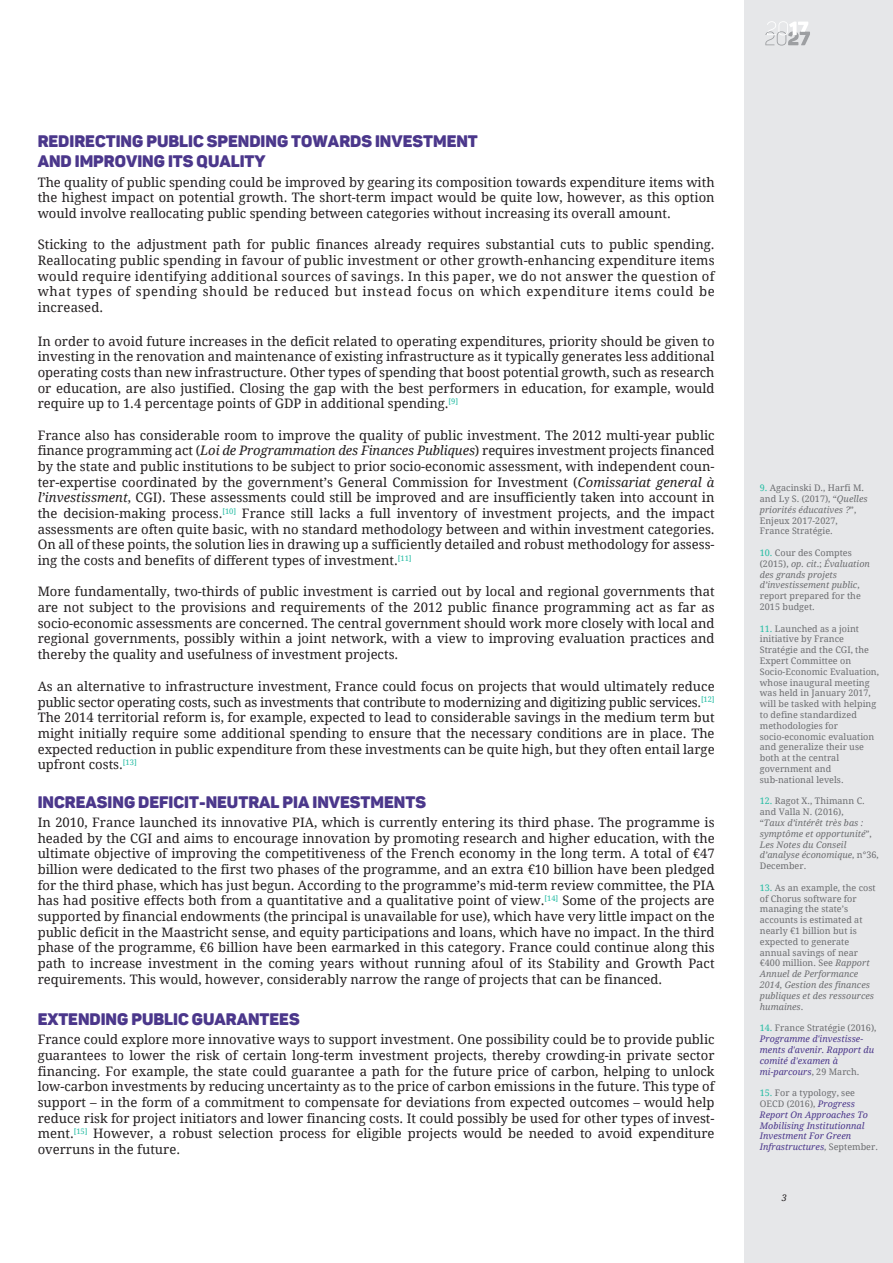
<style>
.page{position:relative;width:893px;height:1263px;background:#fff}
.page>*{position:absolute;margin:0;border:0;box-sizing:border-box;transform-origin:0 0}
.t1{font:16.5px/19.8px "Panton Black Caps";color:#4b378b}
.t2{font:13.05px/15.6px "Droid Serif";color:#231f20;text-align:justify}
.t3{font:9px/10.8px "Droid Serif";letter-spacing:.005em;color:#6c6d70}
.t4{font:italic 9px/10.8px "Droid Serif";letter-spacing:.005em;color:#4b378b}
.t5{font:italic 9px/10.8px "Droid Serif";letter-spacing:.005em;color:#6c6d70}
.t6{font:italic 9px "Droid Serif";color:#231f20}
.s1{font-style:italic}
.s2{color:#24bca3}
.s3{font-style:normal;color:#24bca3}
.s4{font-style:normal}
.s5{font-style:normal;color:#6c6d70}
</style>
<div class="page">
<div style="left:744px;top:0;width:149px;height:1263px;background:#e6e7e9"></div>
<svg style="left:765px;top:21px;width:45px;height:25px"></svg>
<p class="t1" style="left:38px;top:131px;width:442px">REDIRECTING PUBLIC SPENDING TOWARDS INVESTMENT<br>AND IMPROVING ITS QUALITY</p>
<p class="t2" style="left:38px;top:174px;width:678px">The quality of public spending could be improved by gearing its composition towards expenditure items with the highest impact on potential growth. The short-term impact would be quite low, however, as this option would involve reallocating public spending between categories without increasing its overall amount.</p>
<p class="t2" style="left:38px;top:237px;width:678px">Sticking to the adjustment path for public finances already requires substantial cuts to public spending.<br>Reallocating public spending in favour of public investment or other growth-enhancing expenditure items would require identifying additional sources of savings. In this paper, we do not answer the question of what types of spending should be reduced but instead focus on which expenditure items could be increased.</p>
<p class="t2" style="left:38px;top:333px;width:678px">In order to avoid future increases in the deficit related to operating expenditures, priority should be given to investing in the renovation and maintenance of existing infrastructure as it typically generates less additional operating costs than new infrastructure. Other types of spending that boost potential growth, such as research or education, are also justified. Closing the gap with the best performers in education, for example, would require up to 1.4 percentage points of GDP in additional spending.<sup>[9]</sup></p>
<p class="t2" style="left:38px;top:427px;width:678px">France also has considerable room to improve the quality of public investment. The 2012 multi-year public finance programming act (<span class="s1">Loi de Programmation des Finances Publiques</span>) requires investment projects financed by the state and public institutions to be subject to prior socio-economic assessment, with independent coun&shy;ter-expertise coordinated by the government’s General Commission for Investment (<span class="s1">Comissariat general à l’investissment</span>, CGI). These assessments could still be improved and are insufficiently taken into account in the decision-making process.<sup>[10]</sup> France still lacks a full inventory of investment projects, and the impact assessments are often quite basic, with no standard methodology between and within investment categories.<br>On all of these points, the solution lies in drawing up a sufficiently detailed and robust methodology for assess&shy;ing the costs and benefits of different types of investment.<sup>[11]</sup></p>
<p class="t2" style="left:38px;top:583px;width:678px">More fundamentally, two-thirds of public investment is carried out by local and regional governments that are not subject to the provisions and requirements of the 2012 public finance programming act as far as socio-economic assessments are concerned. The central government should work more closely with local and regional governments, possibly within a joint network, with a view to improving evaluation practices and thereby the quality and usefulness of investment projects.</p>
<p class="t2" style="left:38px;top:678px;width:678px">As an alternative to infrastructure investment, France could focus on projects that would ultimately reduce public sector operating costs, such as investments that contribute to modernizing and digitizing public services.<sup>[12] </sup>The 2014 territorial reform is, for example, expected to lead to considerable savings in the medium term but might initially require some additional spending to ensure that the necessary conditions are in place. The expected reduction in public expenditure from these investments can be quite high, but they often entail large upfront costs.<sup>[13]</sup></p>
<p class="t1" style="left:38px;top:792px;width:390px">INCREASING DEFICIT-NEUTRAL PIA INVESTMENTS</p>
<p class="t2" style="left:38px;top:814px;width:678px">In 2010, France launched its innovative PIA, which is currently entering its third phase. The programme is headed by the CGI and aims to encourage innovation by promoting research and higher education, with the ultimate objective of improving the competitiveness of the French economy in the long term. A total of €47 billion were dedicated to the first two phases of the programme, and an extra €10 billion have been pledged for the third phase, which has just begun. According to the programme’s mid-term review committee, the PIA has had positive effects both from a quantitative and a qualitative point of view.<sup>[14]</sup> Some of the projects are supported by financial endowments (the principal is unavailable for use), which have very little impact on the public deficit in the Maastricht sense, and equity participations and loans, which have no impact. In the third phase of the programme, €6 billion have been earmarked in this category. France could continue along this path to increase investment in the coming years without running afoul of its Stability and Growth Pact requirements. This would, however, considerably narrow the range of projects that can be financed.</p>
<p class="t1" style="left:38px;top:1009px;width:263px">EXTENDING PUBLIC GUARANTEES</p>
<p class="t2" style="left:38px;top:1031px;width:678px">France could explore more innovative ways to support investment. One possibility could be to provide public guarantees to lower the risk of certain long-term investment projects, thereby crowding-in private sector financing. For example, the state could guarantee a path for the future price of carbon, helping to unlock low-carbon investments by reducing uncertainty as to the price of carbon emissions in the future. This type of support – in the form of a commitment to compensate for deviations from expected outcomes – would help reduce risk for project initiators and lower financing costs. It could possibly be used for other types of invest&shy;ment.<sup>[15]</sup> However, a robust selection process for eligible projects would be needed to avoid expenditure overruns in the future.</p>
<p class="t3" style="left:760px;top:482px;width:109px"><span class="s2">9.</span> Agacinski D., Harfi M. and Ly S. (2017), “<span class="s1">Quelles priorités éducatives ?</span>”,<br>Enjeux 2017-2027,<br>France Stratégie.</p>
<p class="t3" style="left:760px;top:547px;width:112px"><span class="s2">10.</span> Cour des Comptes (2015), <span class="s1">op. cit</span>.; <span class="s1">Évaluation des grands projets d’investissement public</span>, report prepared for the<br>2015 budget.</p>
<p class="t3" style="left:760px;top:623px;width:121px"><span class="s2">11.</span> Launched as a joint initiative by France<br>Stratégie and the CGI, the<br>Expert Committee on<br>Socio-Economic Evaluation, whose inaugural meeting was held in January 2017, will be tasked with helping to define standardized methodologies for socio-economic evaluation and generalize their use both at the central government and sub-national levels.</p>
<p class="t5" style="left:760px;top:796px;width:120px"><span class="s3">12.</span> <span class="s4">Ragot X., Thimann C. and Valla N. (2016),<br>“</span>Taux d’intérêt très bas : symptôme et opportunité<span class="s4">”,<br></span>Les Notes du Conseil d’analyse économique<span class="s4">, n°36,<br>December.</span></p>
<p class="t3" style="left:760px;top:882px;width:117px"><span class="s2">13.</span> As an example, the cost of Chorus software for managing the state’s accounts is estimated at nearly €1 billion but is expected to generate annual savings of near €400 million. See <span class="s1">Rapport<br>Annuel de Performance<br>2014, Gestion des finances publiques et des ressources humaines</span>.</p>
<p class="t4" style="left:760px;top:1022px;width:118px"><span class="s3">14.</span> <span class="s5">France Stratégie (2016),<br></span>Programme d'investisse&shy;ments d'avenir. Rapport du comité d'examen à mi-parcours<span class="s5">, 29 March.</span></p>
<p class="t4" style="left:760px;top:1087px;width:120px"><span class="s3">15.</span> <span class="s5">For a typology, see<br>OECD (2016),</span> Progress<br>Report On Approaches To<br>Mobilising Institutionnal<br>Investment For Green<br>Infrastructures<span class="s5">, September.</span></p>
<p class="t6" style="left:782px;top:1191px;width:7px">3</p>
</div>
